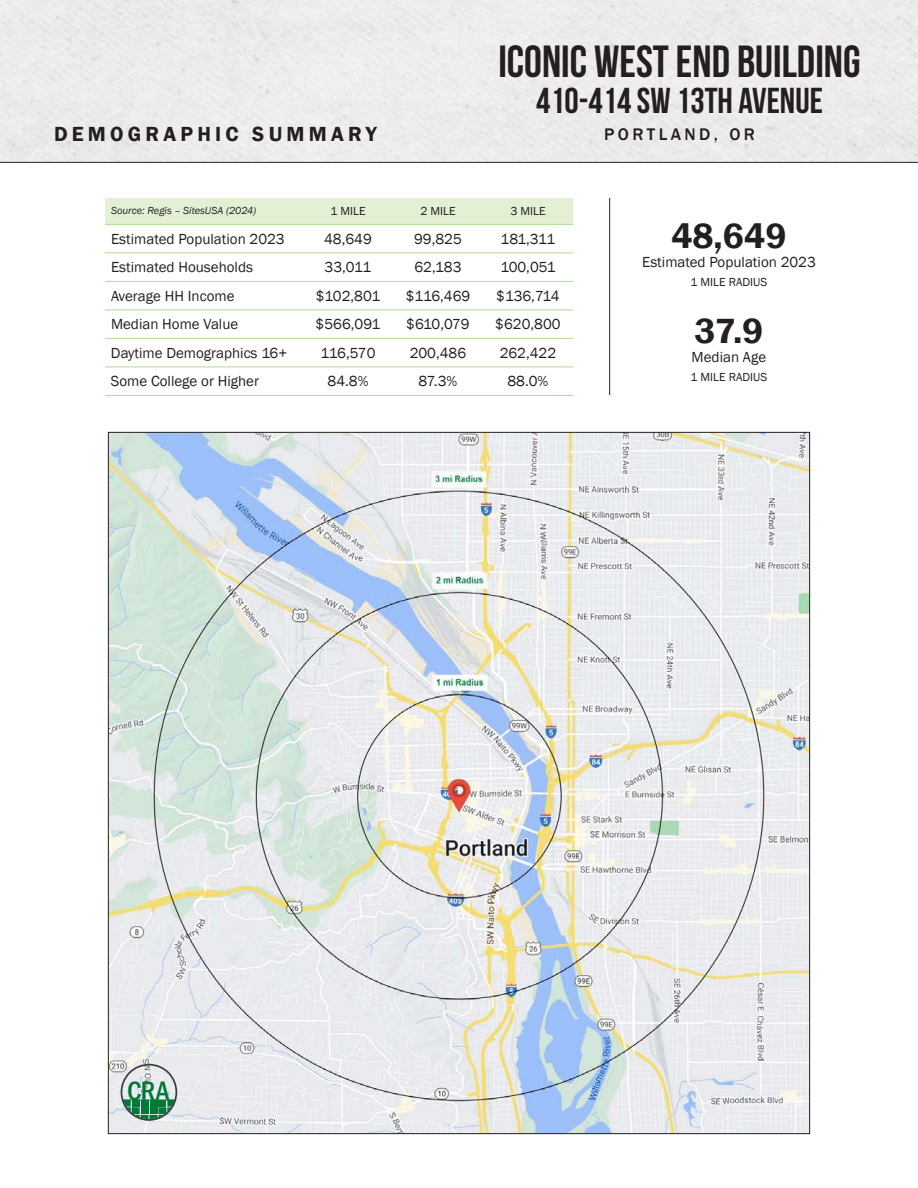
<style>
.page{position:relative;width:918px;height:1188px;background:#fff}
.page>*{position:absolute;margin:0;border:0;box-sizing:border-box;transform-origin:0 0}
.t1{font:45px "Bebas Neue";color:#231f20}
.t2{font:36px "Bebas Neue";color:#231f20}
.t3{font:600 36px "Franklin Gothic";color:#231f20}
.t4{font:500 condensed 27.75px "Franklin Gothic";color:#007836}
.t5{font:600 21px "Franklin Gothic";letter-spacing:.2em;color:#231f20}
.t6{font:500 17.25px "Franklin Gothic";letter-spacing:.2em;color:#231f20}
.body{font:15px "Franklin Gothic";color:#231f20}
.body-2{font:12px "Franklin Gothic";color:#231f20}
.t7{font:italic 10.5px "Franklin Gothic";color:#231f20}
.s1{font-size:27.45px}
</style>
<div class="page">
<img style="left:110px;top:434px;width:698px;height:698px">
<svg style="left:121px;top:1064px;width:56px;height:57px;background:#a7c0b6"></svg>
<hr style="left:609px;top:198px;width:1px;height:197px;background:#231f20">
<hr style="left:0;top:162px;width:918px;height:1px;background:#231f20">
<svg style="left:105px;top:198px;width:468px;height:55px"></svg>
<svg style="left:105px;top:280px;width:468px;height:87px"></svg>
<hr style="left:105px;top:224px;width:198px;height:1px;background:#b3da93">
<hr style="left:303px;top:224px;width:90px;height:1px;background:#b3da93">
<hr style="left:393px;top:224px;width:90px;height:1px;background:#b3da93">
<hr style="left:483px;top:224px;width:90px;height:1px;background:#b3da93">
<hr style="left:105px;top:253px;width:198px;height:1px;background:#b3da93">
<hr style="left:105px;top:281px;width:198px;height:1px;background:#b3da93">
<hr style="left:303px;top:253px;width:90px;height:1px;background:#b3da93">
<hr style="left:303px;top:281px;width:90px;height:1px;background:#b3da93">
<hr style="left:393px;top:253px;width:90px;height:1px;background:#b3da93">
<hr style="left:393px;top:281px;width:90px;height:1px;background:#b3da93">
<hr style="left:483px;top:253px;width:90px;height:1px;background:#b3da93">
<hr style="left:483px;top:281px;width:90px;height:1px;background:#b3da93">
<hr style="left:105px;top:310px;width:198px;height:1px;background:#b3da93">
<hr style="left:303px;top:310px;width:90px;height:1px;background:#b3da93">
<hr style="left:393px;top:310px;width:90px;height:1px;background:#b3da93">
<hr style="left:483px;top:310px;width:90px;height:1px;background:#b3da93">
<hr style="left:105px;top:338px;width:198px;height:1px;background:#b3da93">
<hr style="left:105px;top:367px;width:198px;height:1px;background:#b3da93">
<hr style="left:303px;top:338px;width:90px;height:1px;background:#b3da93">
<hr style="left:303px;top:367px;width:90px;height:1px;background:#b3da93">
<hr style="left:393px;top:338px;width:90px;height:1px;background:#b3da93">
<hr style="left:393px;top:367px;width:90px;height:1px;background:#b3da93">
<hr style="left:483px;top:338px;width:90px;height:1px;background:#b3da93">
<hr style="left:483px;top:367px;width:90px;height:1px;background:#b3da93">
<hr style="left:105px;top:395px;width:198px;height:1px;background:#b3da93">
<hr style="left:303px;top:395px;width:90px;height:1px;background:#b3da93">
<hr style="left:393px;top:395px;width:90px;height:1px;background:#b3da93">
<hr style="left:483px;top:395px;width:90px;height:1px;background:#b3da93">
<p class="t5" style="left:54px;top:121px;width:324px">DEMOGRAPHIC SUMMARY</p>
<p class="t1" style="left:498px;top:36px;width:364px">ICONIC WEST END BUILDING</p>
<p class="t2" style="left:536px;top:80px;width:288px">410-414 SW 13TH AVENUE</p>
<p class="t6" style="left:604px;top:124px;width:152px">PORTLAND, OR</p>
<p class="t7" style="left:111px;top:204px;width:147px">Source: Regis – SitesUSA (2024)</p>
<p class="body-2" style="left:330px;top:204px;width:37px">1 MILE</p>
<p class="body-2" style="left:420px;top:204px;width:37px">2 MILE</p>
<p class="body-2" style="left:510px;top:204px;width:37px">3 MILE</p>
<p class="body" style="left:111px;top:230px;width:175px">Estimated Population 2023</p>
<p class="body" style="left:324px;top:230px;width:49px">48,649</p>
<p class="body" style="left:414px;top:230px;width:49px">99,825</p>
<p class="body" style="left:501px;top:230px;width:56px">181,311</p>
<p class="body" style="left:111px;top:258px;width:144px">Estimated Households</p>
<p class="body" style="left:325px;top:258px;width:48px">33,011</p>
<p class="body" style="left:414px;top:258px;width:49px">62,183</p>
<p class="body" style="left:500px;top:258px;width:57px">100,051</p>
<p class="body" style="left:111px;top:287px;width:125px">Average HH Income</p>
<p class="body" style="left:316px;top:287px;width:66px">$102,801</p>
<p class="body" style="left:406px;top:287px;width:66px">$116,469</p>
<p class="body" style="left:496px;top:287px;width:65px">$136,714</p>
<p class="body" style="left:111px;top:315px;width:129px">Median Home Value</p>
<p class="body" style="left:316px;top:315px;width:66px">$566,091</p>
<p class="body" style="left:406px;top:315px;width:65px">$610,079</p>
<p class="body" style="left:495px;top:315px;width:67px">$620,800</p>
<p class="body" style="left:111px;top:344px;width:178px">Daytime Demographics 16+</p>
<p class="body" style="left:320px;top:344px;width:57px">116,570</p>
<p class="body" style="left:410px;top:344px;width:58px">200,486</p>
<p class="body" style="left:500px;top:344px;width:58px">262,422</p>
<p class="body" style="left:111px;top:372px;width:150px">Some College or Higher</p>
<p class="body" style="left:327px;top:372px;width:43px">84.8%</p>
<p class="body" style="left:419px;top:372px;width:40px">87.3%</p>
<p class="body" style="left:508px;top:372px;width:42px">88.0%</p>
<p class="t3" style="left:671px;top:214px;width:117px">48,649</p>
<p class="body" style="left:642px;top:253px;width:175px">Estimated Population 2023</p>
<p class="body-2" style="left:691px;top:275px;width:78px">1 MILE RADIUS</p>
<p class="t3" style="left:695px;top:309px;width:70px">37.9</p>
<p class="body" style="left:692px;top:348px;width:76px">Median Age</p>
<p class="body-2" style="left:691px;top:370px;width:78px">1 MILE RADIUS</p>
<p class="t4" style="left:127px;top:1073px;width:44px"><span class="s1">C</span>RA</p>
</div>
